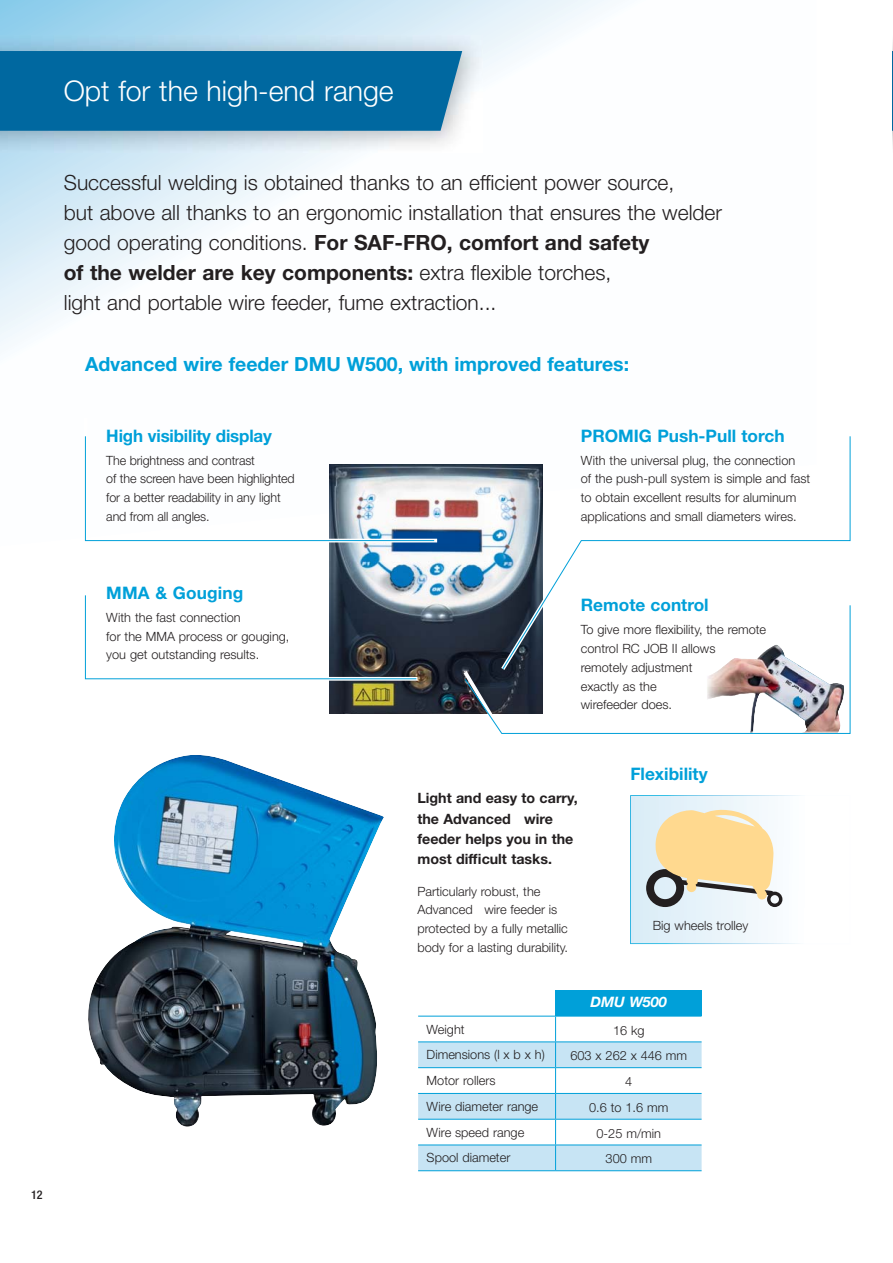
<style>
.page{position:relative;width:893px;height:1263px;background:#fff}
.page>*{position:absolute;margin:0;border:0;box-sizing:border-box;transform-origin:0 0}
.t1{font:300 28.5px "Helvetica Neue LT Std";color:#fff}
.t2{font:300 21px/30px "Helvetica Neue LT Std";color:#231f20}
.t3{font:700 19.5px "Helvetica Neue LT Std";color:#00a0d9}
.t4{font:700 17.25px "Helvetica Neue LT Std";color:#00a0d9}
.t5{font:italic 700 14.4px "Helvetica Neue LT Std";color:#fff}
.t6{font:700 14.25px/20.2px "Helvetica Neue LT Std";color:#231f20}
.t7{font:300 12.75px/18.8px "Helvetica Neue LT Std";color:#231f20}
.t8{font:500 condensed 12px "Helvetica Neue LT Std";color:#231f20}
.s1{font-weight:700}
</style>
<div class="page">
<svg style="left:0;top:0;width:612px;height:549px"></svg>
<img style="left:0;top:35px;width:482px;height:118px">
<div style="left:0;top:51px;width:462px;height:80px;background:#0068a0"></div>
<img style="left:330px;top:465px;width:168px;height:248px">
<svg style="left:82px;top:414px;width:359px;height:130px"></svg>
<svg style="left:498px;top:414px;width:114px;height:190px"></svg>
<svg style="left:502px;top:436px;width:349px;height:168px"></svg>
<svg style="left:84px;top:592px;width:337px;height:90px"></svg>
<svg style="left:85px;top:436px;width:350px;height:105px"></svg>
<svg style="left:464px;top:604px;width:387px;height:130px"></svg>
<img style="left:88px;top:755px;width:296px;height:372px">
<svg style="left:630px;top:795px;width:170px;height:149px"></svg>
<svg style="left:418px;top:990px;width:284px;height:181px"></svg>
<hr style="left:556px;top:1144px;width:146px;height:1px;background:#00a0d9">
<hr style="left:556px;top:1170px;width:146px;height:1px;background:#00a0d9">
<svg style="left:892px;top:51px;width:1px;height:80px"></svg>
<h1 class="t1" style="left:64px;top:81px;width:331px">Opt for the high-end range</h1>
<p class="t2" style="left:64px;top:170px;width:660px">Successful welding is obtained thanks to an efficient power source,<br>but above all thanks to an ergonomic installation that ensures the welder good operating conditions. <span class="s1">For SAF-FRO, comfort and safety<br>of the welder are key components:</span> extra flexible torches,<br>light and portable wire feeder, fume extraction...</p>
<h3 class="t3" style="left:85px;top:357px;width:546px">Advanced wire feeder DMU W500, with improved features:</h3>
<h3 class="t4" style="left:106px;top:429px;width:167px">High visibility display</h3>
<p class="t7" style="left:106px;top:452px;width:190px">The brightness and contrast<br>of the screen have been highlighted for a better readability in any light and from all angles.</p>
<h3 class="t4" style="left:581px;top:429px;width:205px">PROMIG Push-Pull torch</h3>
<p class="t7" style="left:581px;top:452px;width:231px">With the universal plug, the connection<br>of the push-pull system is simple and fast to obtain excellent results for aluminum applications and small diameters wires.</p>
<h3 class="t4" style="left:106px;top:587px;width:139px">MMA &amp; Gouging</h3>
<p class="t7" style="left:106px;top:609px;width:185px">With the fast connection<br>for the MMA process or gouging, you get outstanding results.</p>
<p class="t8" style="left:31px;top:1191px;width:13px">12</p>
<h3 class="t4" style="left:581px;top:599px;width:129px">Remote control</h3>
<p class="t7" style="left:581px;top:622px;width:187px">To give more flexibility, the remote control RC JOB II allows<br>remotely adjustment<br>exactly as the<br>wirefeeder does.</p>
<p class="t6" style="left:417px;top:790px;width:162px">Light and easy to carry, the Advanced wire feeder helps you in the most difficult tasks.</p>
<p class="t7" style="left:417px;top:883px;width:152px">Particularly robust, the<br>Advanced wire feeder is protected by a fully metallic body for a lasting durability.</p>
<h3 class="t4" style="left:630px;top:768px;width:79px">Flexibility</h3>
<p class="t7" style="left:653px;top:917px;width:97px">Big wheels trolley</p>
<p class="t5" style="left:591px;top:997px;width:78px">DMU W500</p>
<p class="t7" style="left:427px;top:1021px;width:40px">Weight</p>
<p class="t7" style="left:613px;top:1022px;width:33px">16 kg</p>
<p class="t7" style="left:427px;top:1047px;width:120px">Dimensions (l x b x h)</p>
<p class="t7" style="left:570px;top:1048px;width:118px">603 x 262 x 446 mm</p>
<p class="t7" style="left:427px;top:1073px;width:70px">Motor rollers</p>
<p class="t7" style="left:625px;top:1074px;width:9px">4</p>
<p class="t7" style="left:427px;top:1098px;width:113px">Wire diameter range</p>
<p class="t7" style="left:589px;top:1099px;width:81px">0.6 to 1.6 mm</p>
<p class="t7" style="left:427px;top:1124px;width:99px">Wire speed range</p>
<p class="t7" style="left:596px;top:1125px;width:66px">0-25 m/min</p>
<p class="t7" style="left:427px;top:1150px;width:85px">Spool diameter</p>
<p class="t7" style="left:606px;top:1151px;width:48px">300 mm</p>
</div>
